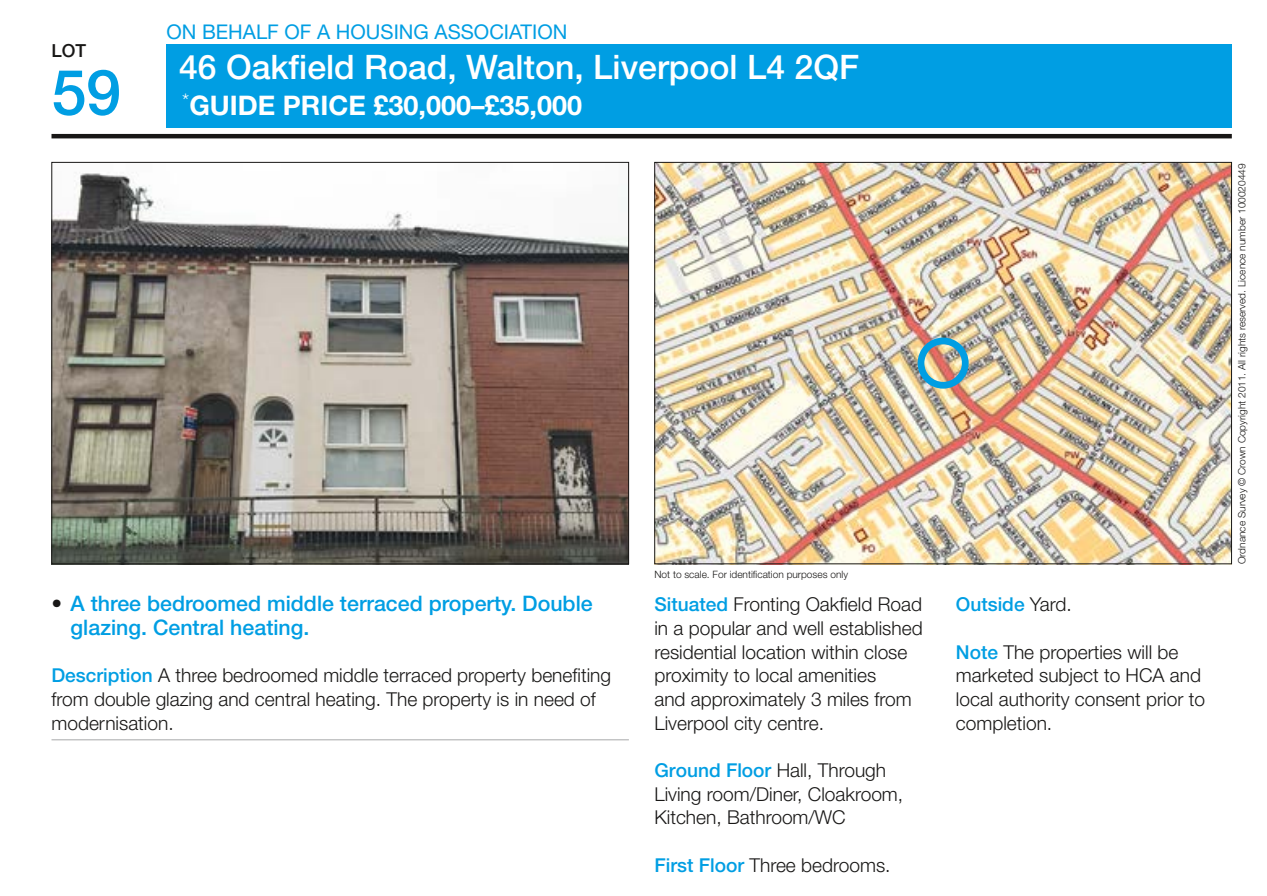
<style>
.page{position:relative;width:1267px;height:896px;background:#fff}
.page>*{position:absolute;margin:0;border:0;box-sizing:border-box;transform-origin:0 0}
.t1{font:500 63px "Helvetica Neue LT Std";color:#009ee3}
.t2{font:500 33.75px "Helvetica Neue LT Std";color:#fff}
.t3{font:700 27px "Helvetica Neue LT Std";color:#fff}
.t4{font:500 21.38px/23.6px "Helvetica Neue LT Std";color:#009ee3}
.t5{font:20.25px "Helvetica Neue LT Std";color:#009ee3}
.t6{font:300 19.12px/23.6px "Helvetica Neue LT Std";color:#181716}
.t7{font:500 19.12px "Helvetica Neue LT Std";color:#009ee3}
.t8{font:500 18px "Helvetica Neue LT Std";color:#181716}
.t9{font:300 10.12px "Helvetica Neue LT Std";color:#181716}
.s1{color:#181716}
.s2{font-weight:500;color:#009ee3}
.s3{font-weight:300;color:#181716}
</style>
<div class="page">
<div style="left:166px;top:44px;width:1065px;height:83px;background:#009ee3"></div>
<hr style="left:51px;top:134px;width:1180px;height:4px;background:#181716">
<img style="left:53px;top:172px;width:574px;height:390px">
<img style="left:656px;top:164px;width:573px;height:398px">
<hr style="left:51px;top:738px;width:578px;height:2px;background:#b1b2b3">
<div style="left:917px;top:337px;width:51px;height:51px;border:7px solid #009ee3;border-radius:50%"></div>
<p class="t8" style="left:51px;top:40px;width:36px">LOT</p>
<h1 class="t1" style="left:51px;top:55px;width:71px">59</h1>
<p class="t5" style="left:166px;top:20px;width:402px">ON BEHALF OF A HOUSING ASSOCIATION</p>
<h2 class="t2" style="left:179px;top:47px;width:681px">46 Oakfield Road, Walton, Liverpool L4 2QF</h2>
<h3 class="t3" style="left:182px;top:88px;width:401px"><sup>*</sup>GUIDE PRICE £30,000–£35,000</h3>
<p class="t9" style="left:654px;top:567px;width:195px">Not to scale. For identification purposes only</p>
<p class="t4" style="left:71px;top:591px;width:523px;text-indent:-19px"><span class="s1">•</span> A three bedroomed middle terraced property. Double glazing. Central heating.</p>
<p class="t6" style="left:51px;top:663px;width:561px"><span class="s2">Description</span> A three bedroomed middle terraced property benefiting from double glazing and central heating. The property is in need of modernisation.</p>
<p class="t6" style="left:654px;top:592px;width:270px"><span class="s2">Situated</span> Fronting Oakfield Road in a popular and well established residential location within close proximity to local amenities<br>and approximately 3 miles from<br>Liverpool city centre.</p>
<p class="t6" style="left:654px;top:757px;width:250px"><span class="s2">Ground Floor</span> Hall, Through<br>Living room/Diner, Cloakroom,<br>Kitchen, Bathroom/WC</p>
<p class="t6" style="left:654px;top:852px;width:238px"><span class="s2">First Floor</span> Three bedrooms.</p>
<p class="t7" style="left:956px;top:593px;width:117px">Outside <span class="s3">Yard.</span></p>
<p class="t6" style="left:956px;top:639px;width:251px"><span class="s2">Note</span> The properties will be marketed subject to HCA and local authority consent prior to completion.</p>
<p class="t9" style="left:1235px;top:564px;width:402px;rotate:-90deg">Ordnance Survey © Crown Copyright 2011. All rights reserved. Licence number 100020449</p>
</div>
